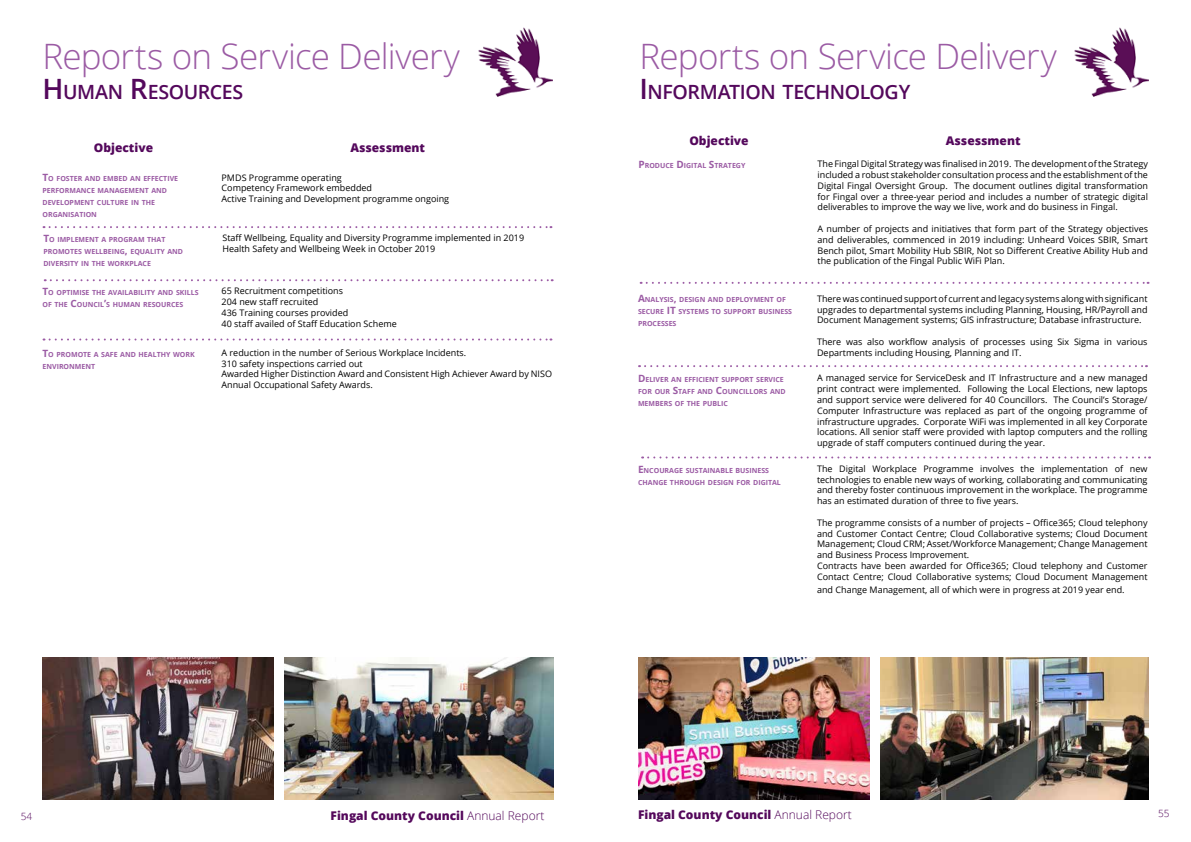
<style>
.page{position:relative;width:1191px;height:842px;background:#fff}
.page>*{position:absolute;margin:0;border:0;box-sizing:border-box;transform-origin:0 0}
.t1{font:300 35px "Open Sans";letter-spacing:-.025em;color:#9b5ba4}
.t2{font:600 19.6px "Open Sans";letter-spacing:-.025em;color:#54085c}
.t3{font:800 12px "Open Sans";color:#54085b}
.t4{font:800 12px "Open Sans";color:#54085c}
.t5{font:300 10px "Open Sans";color:#54075b}
.t6{font:9px/10.8px "Open Sans";color:#000}
.t7{font:700 7px/12px "Open Sans";color:#9b5ba4}
.s1{font-size:28px}
.s2{font-size:10px}
.s3{font-weight:300}
</style>
<div class="page">
<img style="left:478px;top:27px;width:74px;height:70px">
<img style="left:1074px;top:27px;width:74px;height:70px">
<svg style="left:44px;top:226px;width:507px;height:2px"></svg>
<svg style="left:45px;top:279px;width:507px;height:2px"></svg>
<svg style="left:44px;top:338px;width:507px;height:2px"></svg>
<img style="left:43px;top:658px;width:231px;height:141px">
<img style="left:285px;top:658px;width:268px;height:141px">
<img style="left:638px;top:658px;width:231px;height:141px">
<img style="left:880px;top:658px;width:268px;height:141px">
<svg style="left:640px;top:282px;width:508px;height:2px"></svg>
<svg style="left:639px;top:365px;width:508px;height:2px"></svg>
<svg style="left:642px;top:456px;width:508px;height:2px"></svg>
<h1 class="t1" style="left:43px;top:33px;width:419px">Reports on Service Delivery</h1>
<h2 class="t2" style="left:43px;top:79px;width:202px"><span class="s1">H</span> UMAN <span class="s1">R</span>ESOURCES</h2>
<h3 class="t4" style="left:94px;top:138px;width:61px">Objective</h3>
<h3 class="t4" style="left:350px;top:138px;width:76px">Assessment</h3>
<p class="t7" style="left:43px;top:173px;width:137px"><span class="s2">T</span>O FOSTER AND EM BED AN EFFECTIVE<br>PERFORMANCE MANAGEM ENT AND<br>DEVELOPM ENT CULTURE IN THE<br>ORGANISATION</p>
<p class="t6" style="left:221px;top:172px;width:229px">PMDS Programme operating<br>Competency Framework embedded<br>Active Training and Development programme ongoing</p>
<p class="t7" style="left:43px;top:233px;width:141px"><span class="s2">T</span>O IMPLEM ENT A PROGRAM THAT<br>PROMOTES WELLBEING<span class="s2">,</span> EQUALITY AND<br>DIVERSITY IN THE WORKPLACE</p>
<p class="t6" style="left:222px;top:232px;width:303px">Staff Wellbeing, Equality and Diversity Programme implemented in 2019<br>Health Safety and Wellbeing Week in October 2019</p>
<p class="t7" style="left:43px;top:286px;width:157px"><span class="s2">T</span>O OPTIM ISE THE AVAILABILITY AND SKILLS<br>OF THE <span class="s2">C</span>OUNCIL<span class="s2">’</span>S HUMAN RESOURCES</p>
<p class="t6" style="left:221px;top:285px;width:177px">65 Recruitment competitions<br>204 new staff recruited<br>436 Training courses provided<br>40 staff availed of Staff Education Scheme</p>
<p class="t7" style="left:43px;top:348px;width:154px"><span class="s2">T</span>O PROM OTE A SAFE AND HEALTHY WORK<br>ENVIRONM ENT</p>
<p class="t6" style="left:221px;top:347px;width:332px">A reduction in the number of Serious Workplace Incidents.<br>310 safety inspections carried out<br>Awarded Higher Distinction Award and Consistent High Achiever Award by NISO Annual Occupational Safety Awards.</p>
<h1 class="t1" style="left:639px;top:33px;width:419px">Reports on Service Delivery</h1>
<h2 class="t2" style="left:639px;top:79px;width:272px"><span class="s1">I</span> NFORMATION TECHNOLOGY</h2>
<h3 class="t4" style="left:689px;top:131px;width:61px">Objective</h3>
<h3 class="t4" style="left:945px;top:131px;width:76px">Assessment</h3>
<p class="t7" style="left:638px;top:159px;width:108px"><span class="s2">P</span>RODUCE <span class="s2">D</span> IGITAL <span class="s2">S</span>TRATEGY</p>
<p class="t6" style="left:817px;top:158px;width:332px;text-align:justify">The Fingal Digital Strategy was finalised in 2019. The development of the Strategy included a robust stakeholder consultation process and the establishment of the Digital Fingal Oversight Group. The document outlines digital transformation for Fingal over a three-year period and includes a number of strategic digital deliverables to improve the way we live, work and do business in Fingal.</p>
<p class="t6" style="left:817px;top:223px;width:332px;text-align:justify">A number of projects and initiatives that form part of the Strategy objectives and deliverables, commenced in 2019 including: Unheard Voices SBIR, Smart Bench pilot, Smart Mobility Hub SBIR, Not so Different Creative Ability Hub and the publication of the Fingal Public WiFi Plan.</p>
<p class="t7" style="left:638px;top:294px;width:151px"><span class="s2">A</span>NALYSIS<span class="s2">,</span> DESIGN AND DEPLOYM ENT OF<br>SECURE <span class="s2">IT</span> SYSTEMS TO SUPPORT BUSINESS<br>PROCESSES</p>
<p class="t6" style="left:817px;top:293px;width:332px;text-align:justify">There was continued support of current and legacy systems along with significant upgrades to departmental systems including Planning, Housing, HR/Payroll and Document Management systems; GIS infrastructure; Database infrastructure.</p>
<p class="t6" style="left:817px;top:336px;width:332px">There was also workflow analysis of processes using Six Sigma in various<br>Departments including Housing, Planning and IT.</p>
<p class="t7" style="left:638px;top:373px;width:149px"><span class="s2">D</span>ELIVER AN EFFICIENT SUPPORT SERVICE<br>FOR OUR <span class="s2">S</span>TAFF AND <span class="s2">C</span>OUNCILLORS AND<br>M EM BERS OF THE PUBLIC</p>
<p class="t6" style="left:817px;top:372px;width:332px;text-align:justify">A managed service for ServiceDesk and IT Infrastructure and a new managed print contract were implemented. Following the Local Elections, new laptops and support service were delivered for 40 Councillors. The Council’s Storage/ Computer Infrastructure was replaced as part of the ongoing programme of infrastructure upgrades. Corporate WiFi was implemented in all key Corporate locations. All senior staff were provided with laptop computers and the rolling upgrade of staff computers continued during the year.</p>
<p class="t7" style="left:638px;top:464px;width:144px"><span class="s2">E</span> NCOURAGE SUSTAINABLE BUSINESS<br>CHANGE THROUGH DESIGN FOR DIGITAL</p>
<p class="t6" style="left:817px;top:463px;width:332px;text-align:justify">The Digital Workplace Programme involves the implementation of new technologies to enable new ways of working, collaborating and communicating and thereby foster continuous improvement in the workplace. The programme has an estimated duration of three to five years.</p>
<p class="t6" style="left:817px;top:517px;width:332px">The programme consists of a number of projects – Office365; Cloud telephony and Customer Contact Centre; Cloud Collaborative systems; Cloud Document Management; Cloud CRM; Asset/Workforce Management; Change Management and Business Process Improvement.<br>Contracts have been awarded for Office365; Cloud telephony and Customer Contact Centre; Cloud Collaborative systems; Cloud Document Management</p>
<p class="t6" style="left:817px;top:584px;width:309px">and Change Management, all of which were in progress at 2019 year end.</p>
<p class="t5" style="left:21px;top:809px;width:13px">54</p>
<h3 class="t3" style="left:330px;top:806px;width:215px">Fingal County Council <span class="s3">Annual Report</span></h3>
<h3 class="t3" style="left:638px;top:805px;width:215px">Fingal County Council <span class="s3">Annual Report</span></h3>
<p class="t5" style="left:1158px;top:806px;width:13px">55</p>
</div>
